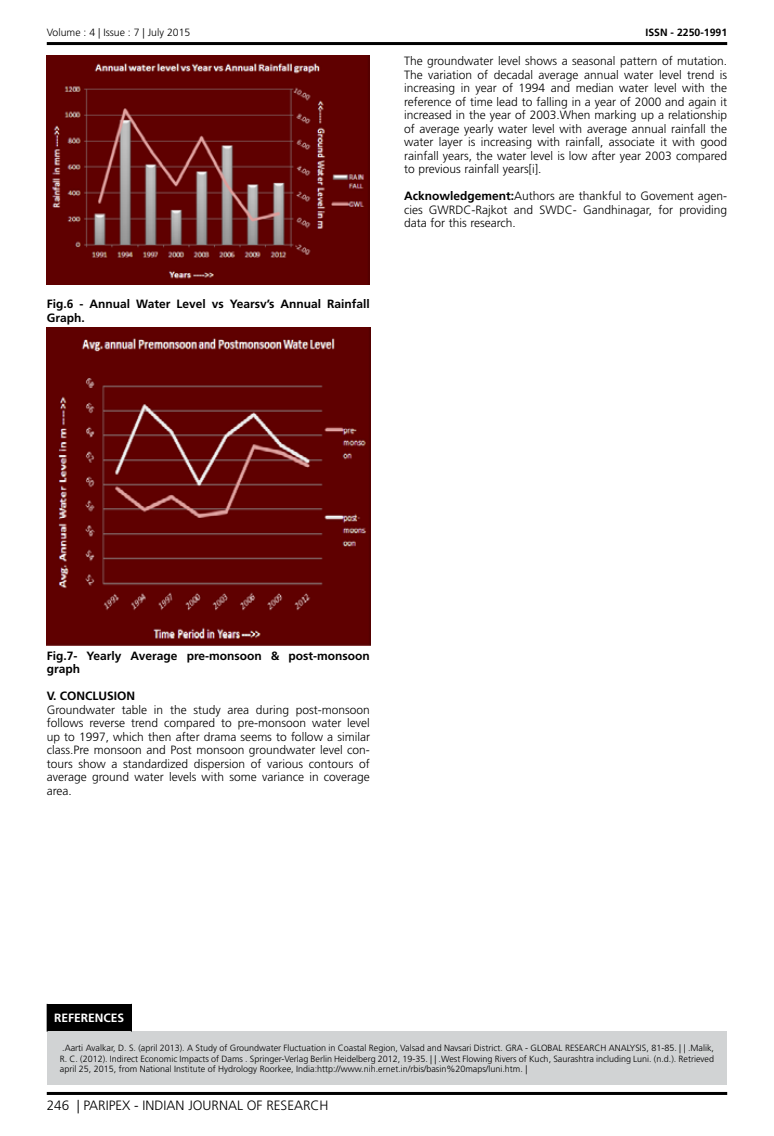
<style>
.page{position:relative;width:774px;height:1136px;background:#fff}
.page>*{position:absolute;margin:0;border:0;box-sizing:border-box;transform-origin:0 0}
.t1{font:300 13.5px "Frutiger LT Std";color:#000}
.t2{font:300 12px/13.5px "Frutiger LT Std";color:#000;text-align:justify}
.t3{font:700 12px/13.5px "Frutiger LT Std";color:#000}
.t4{font:700 12px "Frutiger LT Std";color:#fff}
.t5{font:300 10.5px "Frutiger LT Std";color:#000}
.t6{font:700 10.5px "Frutiger LT Std";color:#000}
.t7{font:300 9px/10.5px "Frutiger LT Std";color:#000;text-align:justify}
.s1{font-weight:700}
</style>
<div class="page">
<hr style="left:47px;top:42px;width:680px;height:3px;background:#000">
<hr style="left:47px;top:1091px;width:680px;height:3px;background:#000">
<img style="left:47px;top:55px;width:322px;height:229px">
<img style="left:47px;top:327px;width:324px;height:318px">
<div style="left:47px;top:1003px;width:84px;height:28px;background:#000"></div>
<div style="left:47px;top:1031px;width:680px;height:53px;background:#d1d3d4"></div>
<svg style="left:131px;top:1003px;width:1px;height:28px"></svg>
<p class="t5" style="left:47px;top:27px;width:145px">Volume : 4 | Issue : 7 | July 2015</p>
<p class="t6" style="left:645px;top:27px;width:83px">ISSN - 2250-1991</p>
<p class="t3" style="left:47px;top:297px;width:325px">Fig.6 - Annual Water Level vs Yearsv’s Annual Rainfall<br>Graph.</p>
<p class="t2" style="left:404px;top:55px;width:325px">The groundwater level shows a seasonal pattern of mutation.<br>The variation of decadal average annual water level trend is increasing in year of 1994 and median water level with the reference of time lead to falling in a year of 2000 and again it increased in the year of 2003.When marking up a relationship of average yearly water level with average annual rainfall the water layer is increasing with rainfall, associate it with good rainfall years, the water level is low after year 2003 compared to previous rainfall years[i].</p>
<p class="t2" style="left:404px;top:190px;width:325px"><span class="s1">Acknowledgement:</span>Authors are thankful to Govement agen&shy;cies GWRDC-Rajkot and SWDC- Gandhinagar, for providing data for this research.</p>
<p class="t3" style="left:47px;top:648px;width:325px">Fig.7- Yearly Average pre-monsoon &amp; post-monsoon graph</p>
<p class="t3" style="left:47px;top:689px;width:90px">V. CONCLUSION</p>
<p class="t2" style="left:47px;top:703px;width:325px">Groundwater table in the study area during post-monsoon follows reverse trend compared to pre-monsoon water level up to 1997, which then after drama seems to follow a similar class.Pre monsoon and Post monsoon groundwater level con&shy;tours show a standardized dispersion of various contours of average ground water levels with some variance in coverage area.</p>
<p class="t4" style="left:54px;top:1010px;width:72px">REFERENCES</p>
<p class="t7" style="left:60px;top:1042px;width:656px">.Aarti Avalkar, D. S. (april 2013). A Study of Groundwater Fluctuation in Coastal Region, Valsad and Navsari District. GRA - GLOBAL RESEARCH ANALYSIS, 81-85. | | .Malik, R. C. (2012). Indirect Economic Impacts of Dams . Springer-Verlag Berlin Heidelberg 2012, 19-35. | | .West Flowing Rivers of Kuch, Saurashtra including Luni. (n.d.). Retrieved april 25, 2015, from National Institute of Hydrology Roorkee, India:http://www.nih.ernet.in/rbis/basin%20maps/luni.htm. |</p>
<p class="t1" style="left:47px;top:1097px;width:283px">246 | PARIPEX - INDIAN JOURNAL OF RESEARCH</p>
</div>
